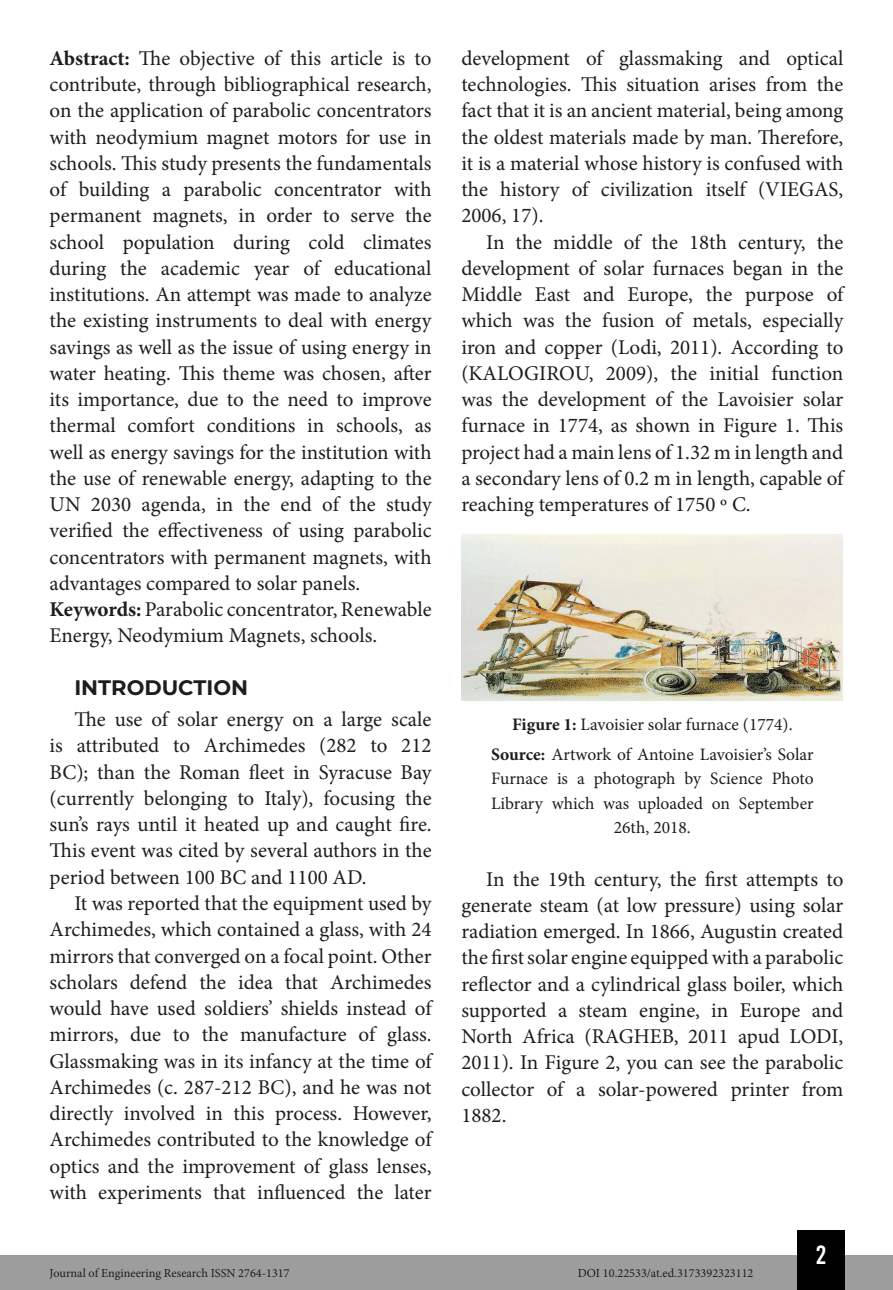
<style>
.page{position:relative;width:893px;height:1290px;background:#fff}
.page>*{position:absolute;margin:0;border:0;box-sizing:border-box;transform-origin:0 0}
.t1{font:26.25px "Bebas Kai";color:#fff}
.t2{font:21px/26.2px "Minion Pro";color:#1d1d1b;text-align:justify}
.t3{font:700 21px "Montserrat";color:#1d1d1b}
.t4{font:17.5px/24.5px "Minion Pro";color:#1d1d1b;text-align:center}
.t5{font:12.25px "Minion Pro";color:#1d1d1b}
.s1{font-weight:700}
</style>
<div class="page">
<div style="left:0;top:1255px;width:893px;height:35px;background:#9d9d9d"></div>
<div style="left:797px;top:1230px;width:48px;height:60px;background:#000"></div>
<img style="left:462px;top:534px;width:381px;height:167px">
<p class="t2" style="left:50px;top:45px;width:384px;text-align:left"><span class="s1">Abstract:</span> The objective of this article is to contribute, through bibliographical research, on the application of parabolic concentrators with neodymium magnet motors for use in schools. This study presents the fundamentals of building a parabolic concentrator with permanent magnets, in order to serve the school population during cold climates during the academic year of educational institutions. An attempt was made to analyze the existing instruments to deal with energy savings as well as the issue of using energy in water heating. This theme was chosen, after its importance, due to the need to improve thermal comfort conditions in schools, as well as energy savings for the institution with the use of renewable energy, adapting to the UN 2030 agenda, in the end of the study verified the effectiveness of using parabolic concentrators with permanent magnets, with advantages compared to solar panels.<br><span class="s1">Keywords:</span> Parabolic concentrator, Renewable Energy, Neodymium Magnets, schools.</p>
<p class="t3" style="left:74px;top:672px;width:175px">INTRODUCTION</p>
<p class="t2" style="left:50px;top:706px;width:384px;text-indent:25px">The use of solar energy on a large scale is attributed to Archimedes (282 to 212<br>BC); than the Roman fleet in Syracuse Bay (currently belonging to Italy), focusing the sun’s rays until it heated up and caught fire.<br>This event was cited by several authors in the period between 100 BC and 1100 AD.</p>
<p class="t2" style="left:50px;top:890px;width:384px;text-indent:25px">It was reported that the equipment used by Archimedes, which contained a glass, with 24 mirrors that converged on a focal point. Other scholars defend the idea that Archimedes would have used soldiers’ shields instead of mirrors, due to the manufacture of glass.<br>Glassmaking was in its infancy at the time of Archimedes (c. 287-212 BC), and he was not directly involved in this process. However, Archimedes contributed to the knowledge of optics and the improvement of glass lenses, with experiments that influenced the later</p>
<p class="t2" style="left:461px;top:45px;width:384px">development of glassmaking and optical technologies. This situation arises from the fact that it is an ancient material, being among the oldest materials made by man. Therefore, it is a material whose history is confused with the history of civilization itself (VIEGAS, 2006, 17).</p>
<p class="t2" style="left:461px;top:229px;width:384px;text-indent:25px">In the middle of the 18th century, the development of solar furnaces began in the Middle East and Europe, the purpose of which was the fusion of metals, especially iron and copper (Lodi, 2011). According to (KALOGIROU, 2009), the initial function was the development of the Lavoisier solar furnace in 1774, as shown in Figure 1. This project had a main lens of 1.32 m in length and a secondary lens of 0.2 m in length, capable of reaching temperatures of 1750 º C.</p>
<p class="t4" style="left:491px;top:710px;width:324px;line-height:29.4px"><span class="s1">Figure 1:</span> Lavoisier solar furnace (1774).<br><span class="s1">Source:</span> Artwork of Antoine Lavoisier’s Solar</p>
<p class="t4" style="left:491px;top:766px;width:324px">Furnace is a photograph by Science Photo<br>Library which was uploaded on September<br>26th, 2018.</p>
<p class="t2" style="left:461px;top:866px;width:384px;text-indent:25px">In the 19th century, the first attempts to generate steam (at low pressure) using solar radiation emerged. In 1866, Augustin created the first solar engine equipped with a parabolic reflector and a cylindrical glass boiler, which supported a steam engine, in Europe and North Africa (RAGHEB, 2011 apud LODI, 2011). In Figure 2, you can see the parabolic collector of a solar-powered printer from 1882.</p>
<p class="t1" style="left:816px;top:1241px;width:12px">2</p>
<p class="t5" style="left:50px;top:1265px;width:242px">Journal of Engineering Research ISSN 2764-1317</p>
<p class="t5" style="left:578px;top:1265px;width:177px">DOI 10.22533/at.ed.3173392323112</p>
</div>
